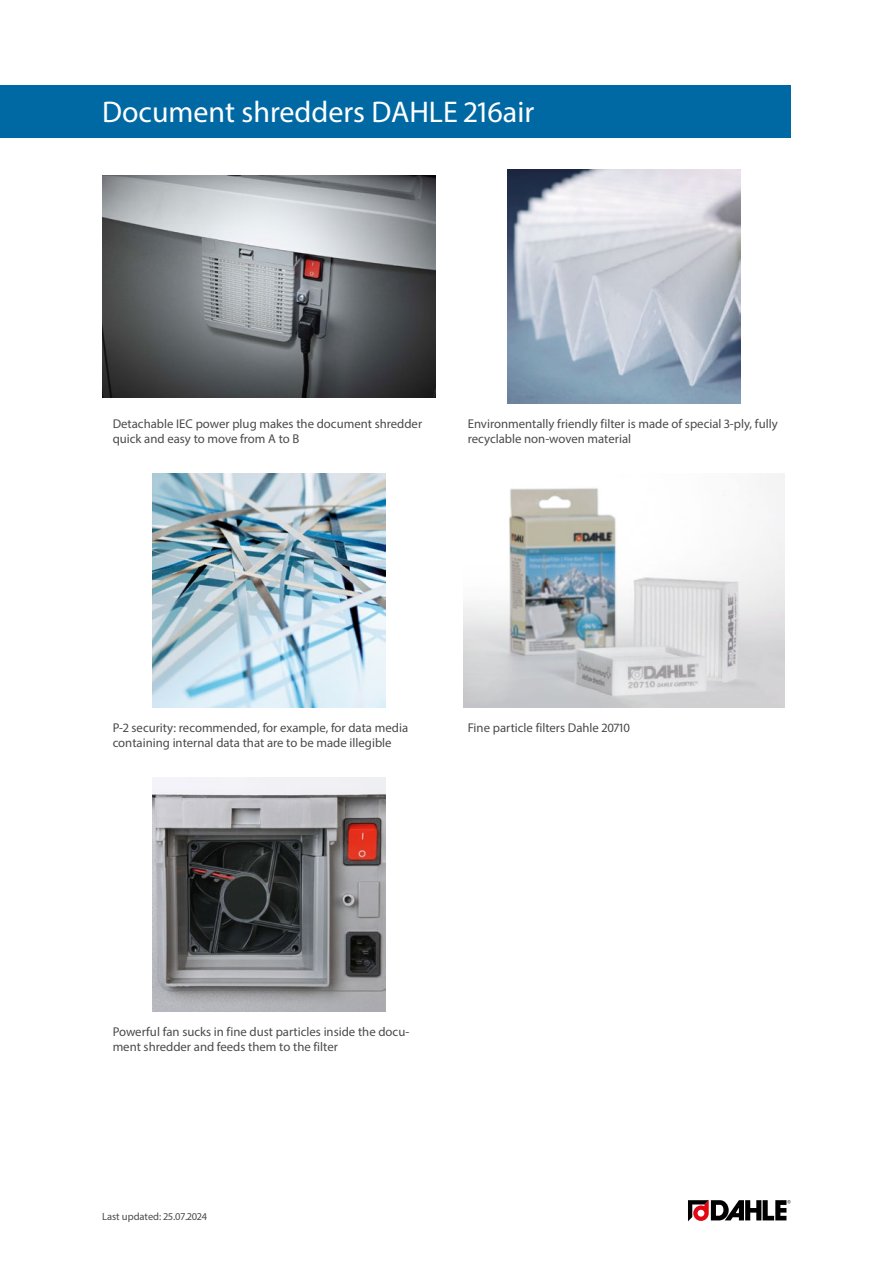
<style>
.page{position:relative;width:893px;height:1263px;background:#fff}
.page>*{position:absolute;margin:0;border:0;box-sizing:border-box;transform-origin:0 0}
.Produktname{font:30px "Myriad Pro";color:#fff}
.Fliesstexte{font:12.75px/15.3px "Myriad Pro";color:#4a4a49}
.t1{font:10.5px "Myriad Pro";color:#4a4a49}
</style>
<div class="page">
<img style="left:102px;top:175px;width:334px;height:223px">
<img style="left:507px;top:169px;width:234px;height:234px">
<img style="left:152px;top:473px;width:234px;height:234px">
<img style="left:463px;top:473px;width:322px;height:234px">
<img style="left:152px;top:777px;width:234px;height:234px">
<svg style="left:688px;top:1200px;width:103px;height:21px"></svg>
<div style="left:0;top:85px;width:791px;height:53px;background:#0069a4"></div>
<p class="Produktname" style="left:102px;top:94px;width:434px">Document shredders DAHLE 216air</p>
<p class="Fliesstexte" style="left:113px;top:416px;width:311px">Detachable IEC power plug makes the document shredder quick and easy to move from A to B</p>
<p class="Fliesstexte" style="left:468px;top:416px;width:311px">Environmentally friendly filter is made of special 3-ply, fully recyclable non-woven material</p>
<p class="Fliesstexte" style="left:113px;top:720px;width:297px">P-2 security: recommended, for example, for data media containing internal data that are to be made illegible</p>
<p class="Fliesstexte" style="left:468px;top:720px;width:164px">Fine particle filters Dahle 20710</p>
<p class="Fliesstexte" style="left:113px;top:1024px;width:298px">Powerful fan sucks in fine dust particles inside the docu&shy;ment shredder and feeds them to the filter</p>
<p class="t1" style="left:102px;top:1210px;width:106px">Last updated: 25.07.2024</p>
</div>
